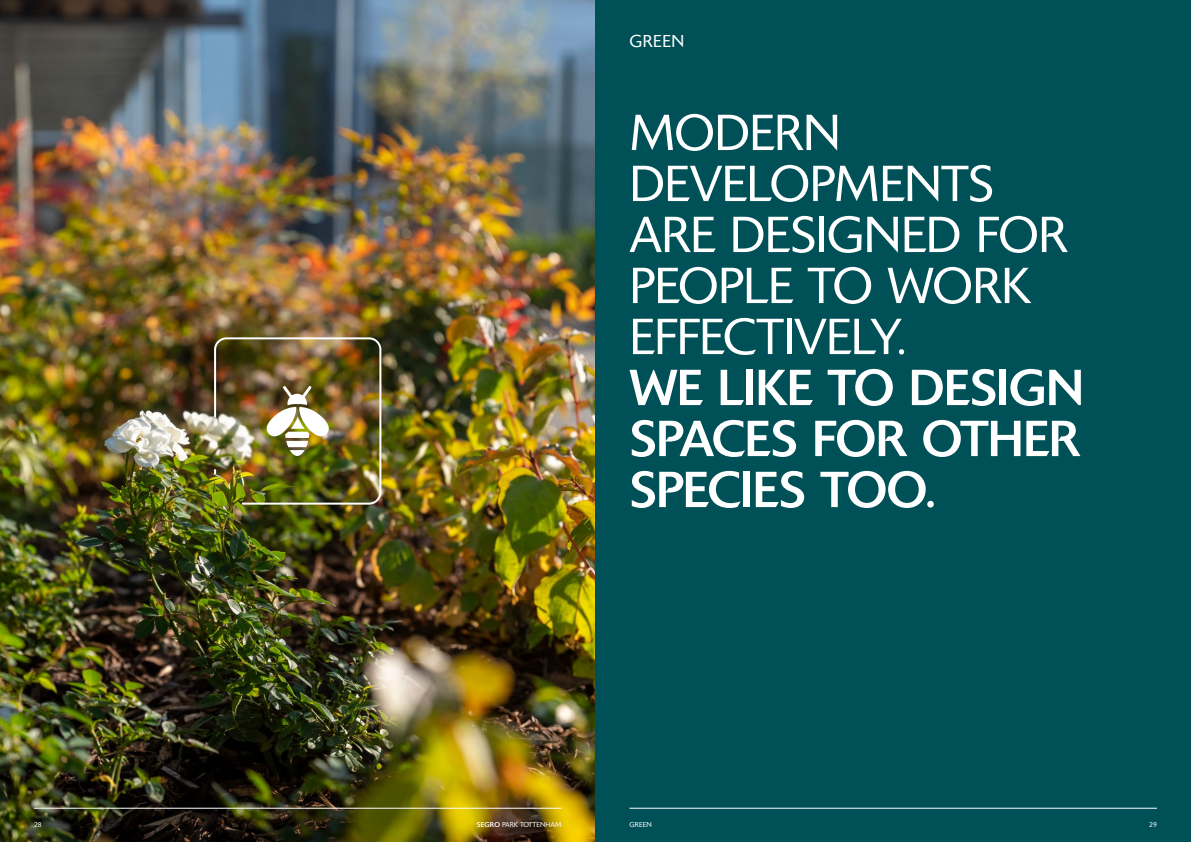
<style>
.page{position:relative;width:1191px;height:842px;background:#fff}
.page>*{position:absolute;margin:0;border:0;box-sizing:border-box;transform-origin:0 0}
.t1{font:300 50px/51px "Delta BQ";letter-spacing:-.01em;color:#fff}
.t2{font:50px/51px "Delta BQ";letter-spacing:-.005em;color:#fff;text-align:justify}
.t3{font:300 17px "Delta BQ";letter-spacing:.035em;color:#fff}
.t4{font:300 7px "Delta BQ";color:#fff}
.s1{font-weight:400}
</style>
<div class="page">
<img style="left:0;top:0;width:595px;height:842px">
<div style="left:595px;top:0;width:596px;height:842px;background:#005157"></div>
<img style="left:213px;top:336px;width:169px;height:170px">
<hr style="left:34px;top:808px;width:527px;height:1px;background:#fff">
<hr style="left:629px;top:808px;width:528px;height:1px;background:#fff">
<p class="t3" style="left:629px;top:31px;width:56px">GREEN</p>
<p class="t1" style="left:629px;top:108px;width:439px">MODERN<br>DEVELOPMENTS<br>ARE DESIGNED FOR<br>PEOPLE TO WORK<br>EFFECTIVELY.</p>
<p class="t2" style="left:629px;top:362px;width:456px">WE LIKE TO DESIGN SPACES FOR OTHER SPECIES TOO.</p>
<p class="t4" style="left:34px;top:820px;width:9px">28</p>
<p class="t4" style="left:477px;top:820px;width:86px"><span class="s1">SEGRO</span> PARK TOTTENHAM</p>
<p class="t4" style="left:629px;top:820px;width:24px">GREEN</p>
<p class="t4" style="left:1149px;top:820px;width:9px">29</p>
</div>
